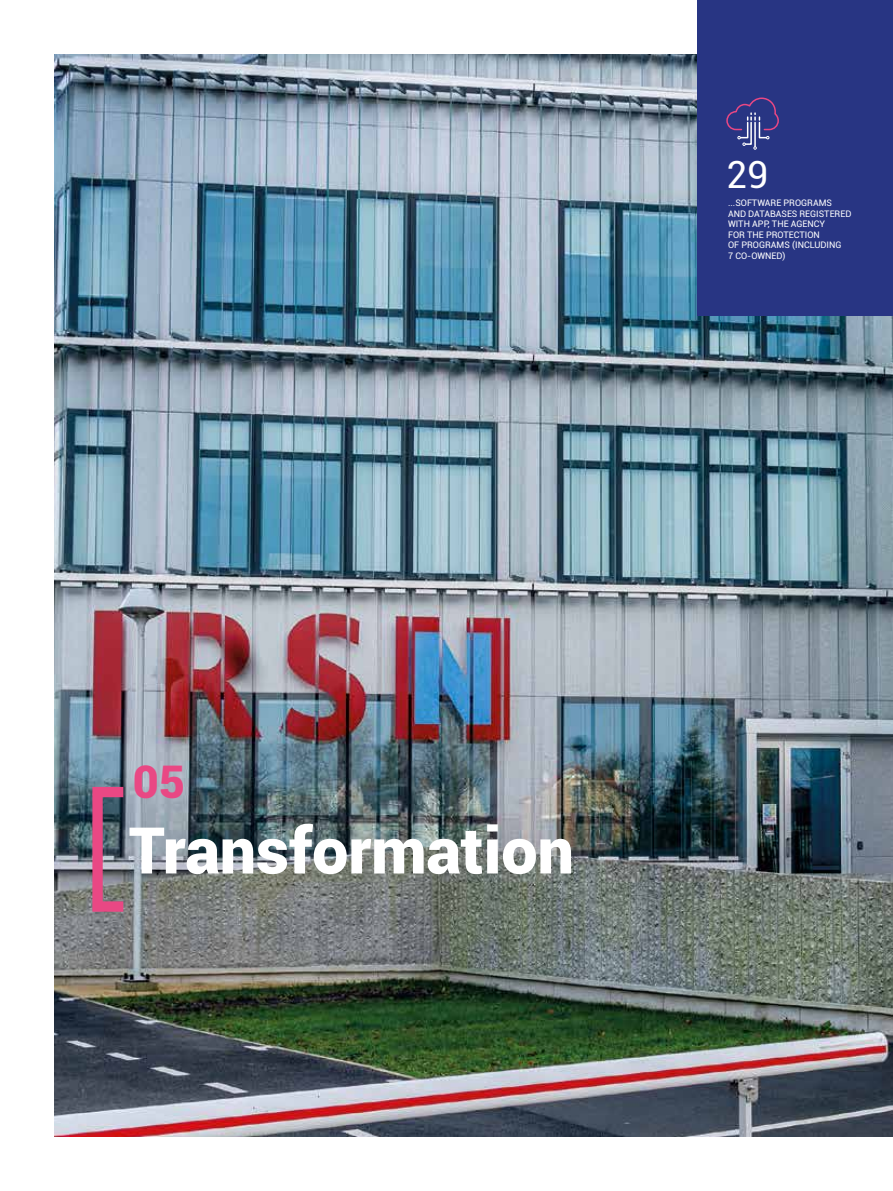
<style>
.page{position:relative;width:893px;height:1191px;background:#fff}
.page>*{position:absolute;margin:0;border:0;box-sizing:border-box;transform-origin:0 0}
.t1{font:900 64.5px "Roboto";color:#fff}
.t2{font:900 45px "Roboto";color:#e94884}
.t3{font:37.5px "Roboto";color:#fff}
.t4{font:9px/10.5px "Roboto";color:#fff}
</style>
<div class="page">
<img style="left:54px;top:54px;width:839px;height:1083px">
<div style="left:697px;top:0;width:196px;height:316px;background:#283583"></div>
<svg style="left:92px;top:787px;width:31px;height:124px;background:#975978"></svg>
<svg style="left:726px;top:97px;width:53px;height:53px"></svg>
<h3 class="t3" style="left:726px;top:148px;width:44px">29</h3>
<p class="t4" style="left:728px;top:197px;width:125px">...SOFTWARE PROGRAMS<br>AND DATABASES REGISTERED<br>WITH APP, THE AGENCY<br>FOR THE PROTECTION<br>OF PROGRAMS (INCLUDING<br>7 CO-OWNED)</p>
<h2 class="t2" style="left:133px;top:750px;width:54px">05</h2>
<h1 class="t1" style="left:129px;top:805px;width:447px">Transformation</h1>
</div>
